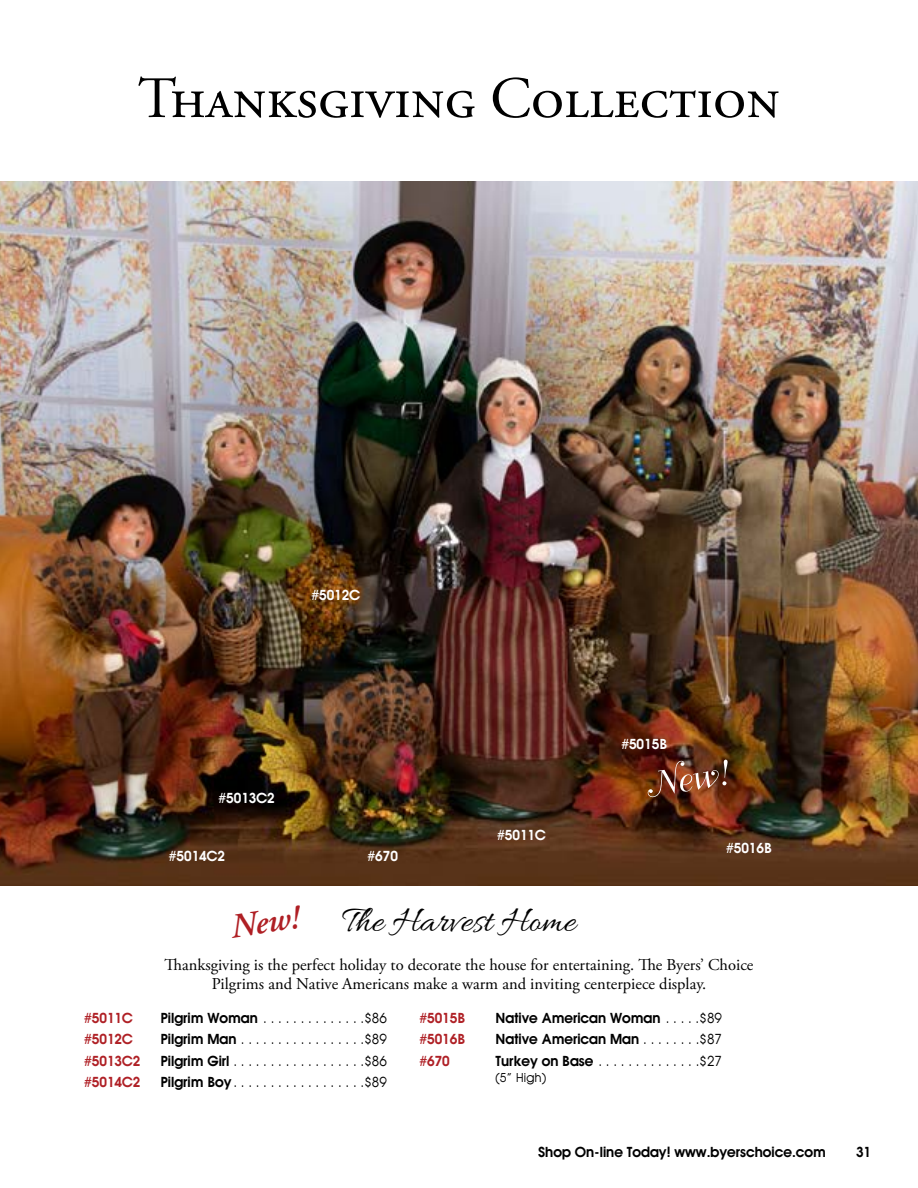
<style>
.page{position:relative;width:918px;height:1188px;background:#fff}
.page>*{position:absolute;margin:0;border:0;box-sizing:border-box;transform-origin:0 0}
.t1{font:58.5px "Adobe Garamond Pro";color:#000}
.t2{font:37.5px "Allura";color:#000}
.t3{font:italic 600 34.5px "Adobe Garamond Pro";color:#af1f24}
.t4{font:16.5px/19.5px "Adobe Garamond Pro";letter-spacing:-.02em;color:#000;text-align:center}
.t5{font:13.5px "Avant Garde";color:#000}
.t6{font:600 13.5px "Avant Garde";color:#000}
.t7{font:600 13.5px "Avant Garde";color:#fff}
.t8{font:600 13.5px "Avant Garde";color:#af2025}
.t9{font:600 13.5px "Avant Garde";color:#af2026}
.t10{font:12px "Avant Garde";color:#000}
.s1{font-weight:600}
.s2{font-weight:400}
</style>
<div class="page">
<img style="left:0;top:181px;width:918px;height:704px">
<img style="left:647px;top:759px;width:81px;height:39px">
<h1 class="t1" style="left:138px;top:63px;width:644px">Thanksgiving Collection</h1>
<p class="t7" style="left:311px;top:586px;width:50px">#5012C</p>
<p class="t7" style="left:218px;top:789px;width:58px">#5013C2</p>
<p class="t7" style="left:168px;top:848px;width:58px">#5014C2</p>
<p class="t7" style="left:367px;top:847px;width:32px">#670</p>
<p class="t7" style="left:497px;top:826px;width:50px">#5011C</p>
<p class="t7" style="left:621px;top:735px;width:48px">#5015B</p>
<p class="t7" style="left:726px;top:839px;width:48px">#5016B</p>
<h3 class="t3" style="left:228px;top:908px;width:70px;rotate:-9deg">New!</h3>
<h2 class="t2" style="left:342px;top:900px;width:235px">The Harvest Home</h2>
<p class="t4" style="left:165px;top:956px;width:590px">Thanksgiving is the perfect holiday to decorate the house for entertaining. The Byers’ Choice<br>Pilgrims and Native Americans make a warm and inviting centerpiece display.</p>
<p class="t8" style="left:84px;top:1009px;width:50px">#5011C</p>
<p class="t5" style="left:160px;top:1010px;width:228px"><span class="s1">Pilgrim Woman</span> . . . . . . . . . . . . . $86</p>
<p class="t8" style="left:84px;top:1031px;width:50px">#5012C</p>
<p class="t5" style="left:160px;top:1032px;width:228px"><span class="s1">Pilgrim Man</span> . . . . . . . . . . . . . . . . $89</p>
<p class="t8" style="left:84px;top:1052px;width:58px">#5013C2</p>
<p class="t5" style="left:160px;top:1053px;width:228px"><span class="s1">Pilgrim Girl</span> . . . . . . . . . . . . . . . . . $86</p>
<p class="t9" style="left:84px;top:1074px;width:58px">#5014C2</p>
<p class="t5" style="left:160px;top:1075px;width:228px"><span class="s1">Pilgrim Boy</span> . . . . . . . . . . . . . . . . . $89</p>
<p class="t8" style="left:419px;top:1009px;width:48px">#5015B</p>
<p class="t6" style="left:496px;top:1009px;width:228px">Native American Woman <span class="s2">. . . . $89</span></p>
<p class="t8" style="left:419px;top:1031px;width:48px">#5016B</p>
<p class="t6" style="left:496px;top:1031px;width:228px">Native American Man <span class="s2">. . . . . . . $87</span></p>
<p class="t9" style="left:419px;top:1052px;width:32px">#670</p>
<p class="t5" style="left:496px;top:1053px;width:228px"><span class="s1">Turkey on Base</span> . . . . . . . . . . . . . $27</p>
<p class="t10" style="left:496px;top:1071px;width:52px">(5” High)</p>
<p class="t6" style="left:538px;top:1144px;width:289px">Shop On-line Today! www.byerschoice.com</p>
<p class="t6" style="left:856px;top:1144px;width:17px">31</p>
</div>
